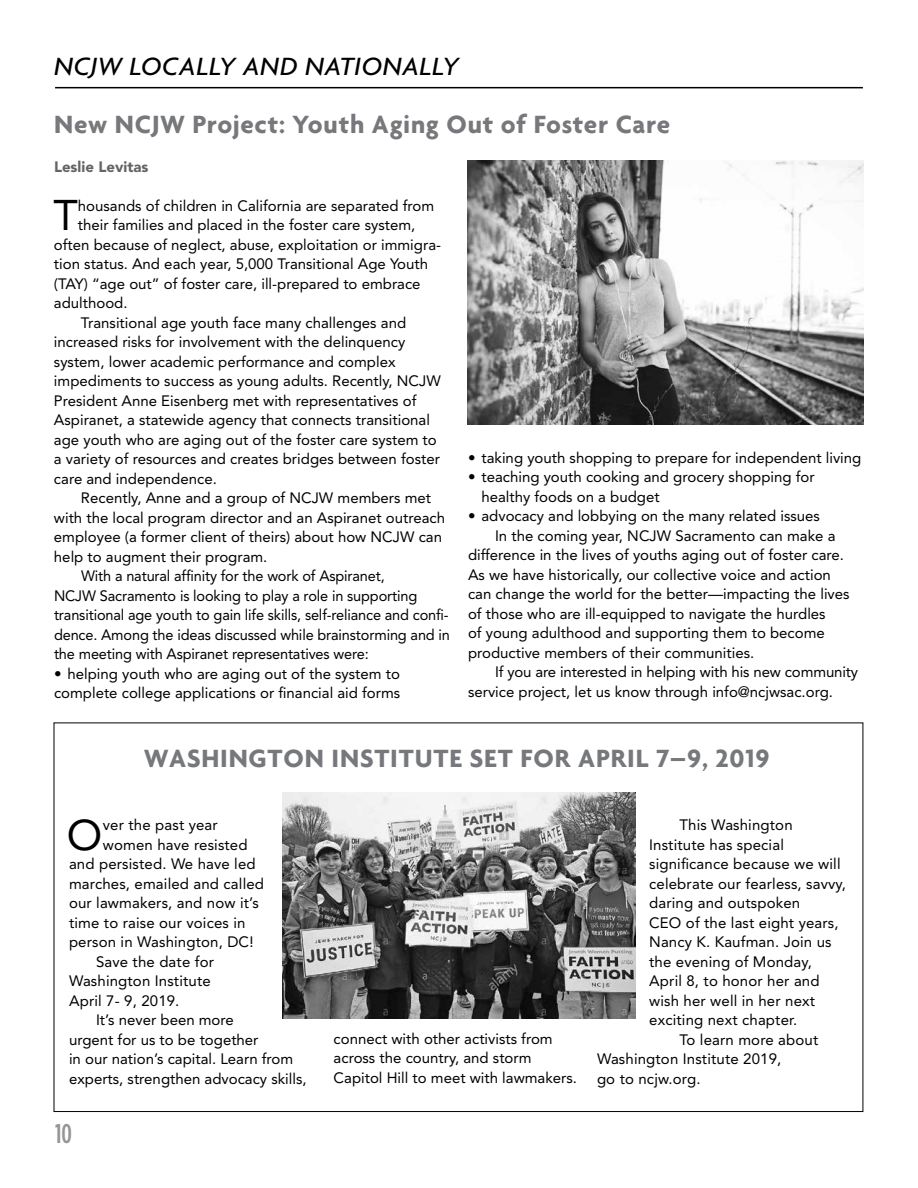
<style>
.page{position:relative;width:918px;height:1188px;background:#fff}
.page>*{position:absolute;margin:0;border:0;box-sizing:border-box;transform-origin:0 0}
.t1{font:42.6px "Avenir";color:#000}
.t2{font:700 27px "Agenda";letter-spacing:.03em;color:#77787b}
.t3{font:italic 500 27px "Agenda";letter-spacing:.02em;color:#000}
.t4{font:500 27px "Gotham Condensed";color:#939598}
.t5{font:15px/19.5px "Avenir";color:#000}
.t6{font:900 15px "Avenir";color:#636466}
</style>
<div class="page">
<hr style="left:55px;top:87px;width:808px;height:1px;background:#000">
<img style="left:282px;top:792px;width:354px;height:227px">
<img style="left:468px;top:160px;width:395px;height:265px">
<h2 class="t3" style="left:54px;top:50px;width:406px">NCJW LOCALLY AND NATIONALLY</h2>
<h2 class="t2" style="left:54px;top:107px;width:618px">New NCJW Project: Youth Aging Out of Foster Care</h2>
<p class="t6" style="left:54px;top:158px;width:96px">Leslie Levitas</p>
<h1 class="t1" style="left:54px;top:191px;width:26px">T</h1>
<p class="t5" style="left:78px;top:196px;width:358px">housands of children in California are separated from</p>
<p class="t5" style="left:78px;top:215px;width:339px">their families and placed in the foster care system,</p>
<p class="t5" style="left:54px;top:235px;width:389px">often because of neglect, abuse, exploitation or immigra-</p>
<p class="t5" style="left:54px;top:254px;width:376px">tion status. And each year, 5,000 Transitional Age Youth</p>
<p class="t5" style="left:54px;top:274px;width:368px">(TAY) “age out” of foster care, ill-prepared to embrace</p>
<p class="t5" style="left:54px;top:293px;width:75px">adulthood.</p>
<p class="t5" style="left:81px;top:313px;width:327px">Transitional age youth face many challenges and</p>
<p class="t5" style="left:54px;top:332px;width:353px">increased risks for involvement with the delinquency</p>
<p class="t5" style="left:54px;top:352px;width:343px">system, lower academic performance and complex</p>
<p class="t5" style="left:54px;top:371px;width:388px">impediments to success as young adults. Recently, NCJW</p>
<p class="t5" style="left:54px;top:391px;width:364px">President Anne Eisenberg met with representatives of</p>
<p class="t5" style="left:54px;top:410px;width:378px">Aspiranet, a statewide agency that connects transitional</p>
<p class="t5" style="left:54px;top:430px;width:384px">age youth who are aging out of the foster care system to</p>
<p class="t5" style="left:54px;top:449px;width:388px">a variety of resources and creates bridges between foster</p>
<p class="t5" style="left:54px;top:469px;width:164px">care and independence.</p>
<p class="t5" style="left:81px;top:488px;width:352px">Recently, Anne and a group of NCJW members met</p>
<p class="t5" style="left:54px;top:508px;width:393px">with the local program director and an Aspiranet outreach</p>
<p class="t5" style="left:54px;top:527px;width:390px">employee (a former client of theirs) about how NCJW can</p>
<p class="t5" style="left:54px;top:547px;width:215px">help to augment their program.</p>
<p class="t5" style="left:81px;top:566px;width:305px">With a natural affinity for the work of Aspiranet,</p>
<p class="t5" style="left:54px;top:586px;width:365px">NCJW Sacramento is looking to play a role in supporting</p>
<p class="t5" style="left:54px;top:605px;width:396px">transitional age youth to gain life skills, self-reliance and confi-</p>
<p class="t5" style="left:54px;top:625px;width:398px">dence. Among the ideas discussed while brainstorming and in</p>
<p class="t5" style="left:54px;top:644px;width:316px">the meeting with Aspiranet representatives were:</p>
<p class="t5" style="left:54px;top:664px;width:348px">• helping youth who are aging out of the system to complete college applications or financial aid forms</p>
<p class="t5" style="left:468px;top:448px;width:395px">• taking youth shopping to prepare for independent living</p>
<p class="t5" style="left:482px;top:467px;width:335px;text-indent:-14px">• teaching youth cooking and grocery shopping for healthy foods on a budget</p>
<p class="t5" style="left:468px;top:506px;width:354px">• advocacy and lobbying on the many related issues</p>
<p class="t5" style="left:495px;top:526px;width:342px">In the coming year, NCJW Sacramento can make a</p>
<p class="t5" style="left:468px;top:545px;width:378px">difference in the lives of youths aging out of foster care.</p>
<p class="t5" style="left:468px;top:565px;width:364px">As we have historically, our collective voice and action</p>
<p class="t5" style="left:468px;top:584px;width:383px">can change the world for the better—impacting the lives</p>
<p class="t5" style="left:468px;top:604px;width:359px">of those who are ill-equipped to navigate the hurdles</p>
<p class="t5" style="left:468px;top:623px;width:358px">of young adulthood and supporting them to become</p>
<p class="t5" style="left:468px;top:643px;width:288px">productive members of their communities.</p>
<p class="t5" style="left:495px;top:662px;width:365px">If you are interested in helping with his new community</p>
<p class="t5" style="left:468px;top:682px;width:367px">service project, let us know through info@ncjwsac.org.</p>
<h2 class="t2" style="left:144px;top:741px;width:627px">WASHINGTON INSTITUTE SET FOR APRIL 7–9, 2019</h2>
<h1 class="t1" style="left:67px;top:810px;width:37px">O</h1>
<p class="t5" style="left:103px;top:815px;width:116px">ver the past year</p>
<p class="t5" style="left:103px;top:835px;width:146px">women have resisted</p>
<p class="t5" style="left:69px;top:854px;width:188px">and persisted. We have led</p>
<p class="t5" style="left:69px;top:874px;width:197px">marches, emailed and called</p>
<p class="t5" style="left:69px;top:893px;width:191px">our lawmakers, and now it’s</p>
<p class="t5" style="left:69px;top:913px;width:178px">time to raise our voices in</p>
<p class="t5" style="left:69px;top:932px;width:186px">person in Washington, DC!</p>
<p class="t5" style="left:96px;top:952px;width:120px">Save the date for</p>
<p class="t5" style="left:69px;top:971px;width:143px">Washington Institute</p>
<p class="t5" style="left:69px;top:991px;width:112px">April 7- 9, 2019.</p>
<p class="t5" style="left:96px;top:1010px;width:139px">It’s never been more</p>
<p class="t5" style="left:69px;top:1030px;width:191px">urgent for us to be together</p>
<p class="t5" style="left:69px;top:1049px;width:226px">in our nation’s capital. Learn from</p>
<p class="t5" style="left:69px;top:1069px;width:239px">experts, strengthen advocacy skills,</p>
<h2 class="t4" style="left:55px;top:1119px;width:18px">10</h2>
<p class="t5" style="left:334px;top:1029px;width:245px">connect with other activists from across the country, and storm<br>Capitol Hill to meet with lawmakers.</p>
<p class="t5" style="left:679px;top:815px;width:115px">This Washington</p>
<p class="t5" style="left:649px;top:835px;width:136px">Institute has special</p>
<p class="t5" style="left:649px;top:854px;width:193px">significance because we will</p>
<p class="t5" style="left:649px;top:874px;width:198px">celebrate our fearless, savvy,</p>
<p class="t5" style="left:649px;top:893px;width:152px">daring and outspoken</p>
<p class="t5" style="left:649px;top:913px;width:191px">CEO of the last eight years,</p>
<p class="t5" style="left:649px;top:932px;width:184px">Nancy K. Kaufman. Join us</p>
<p class="t5" style="left:649px;top:952px;width:164px">the evening of Monday,</p>
<p class="t5" style="left:649px;top:971px;width:172px">April 8, to honor her and</p>
<p class="t5" style="left:649px;top:991px;width:167px">wish her well in her next</p>
<p class="t5" style="left:649px;top:1010px;width:150px">exciting next chapter.</p>
<p class="t5" style="left:679px;top:1030px;width:140px">To learn more about</p>
<p class="t5" style="left:597px;top:1049px;width:186px">Washington Institute 2019,</p>
<p class="t5" style="left:597px;top:1069px;width:105px">go to ncjw.org.</p>
</div>
